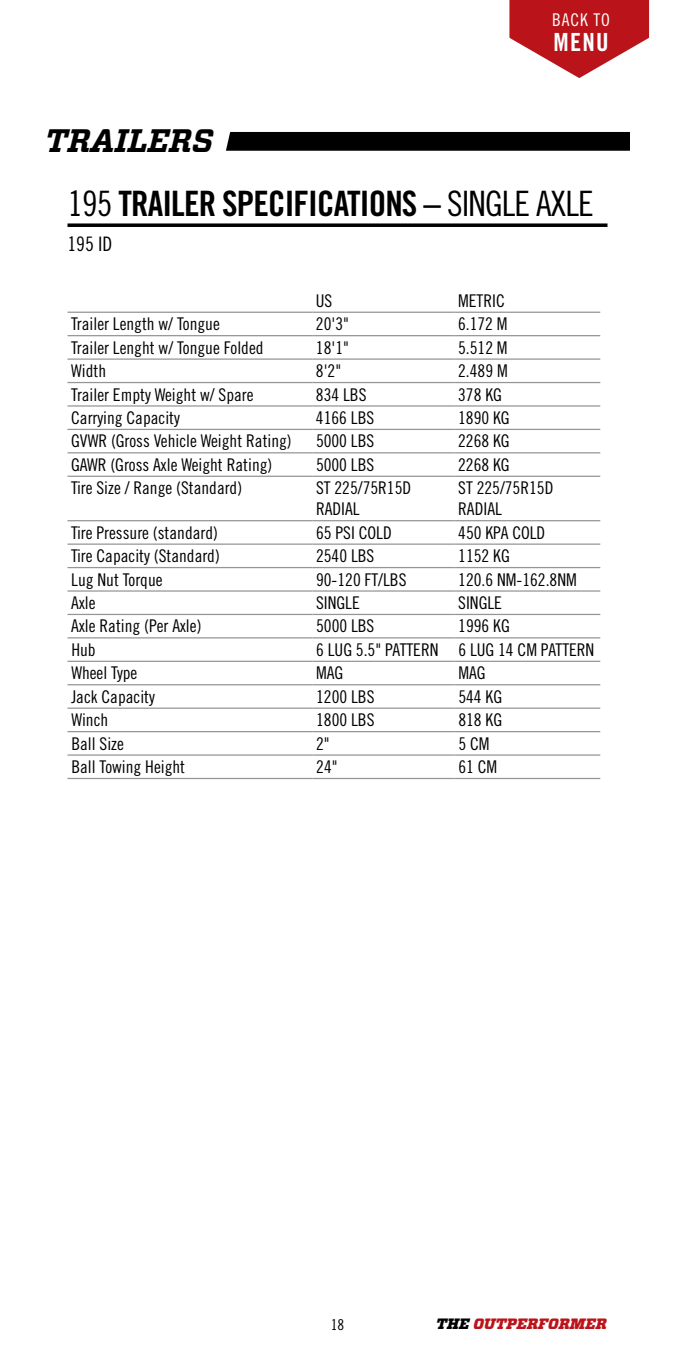
<style>
.page{position:relative;width:675px;height:1350px;background:#fff}
.page>*{position:absolute;margin:0;border:0;box-sizing:border-box;transform-origin:0 0}
.t1{font:35px "Trade Gothic LT Std Bd Cn 20";letter-spacing:-.025em;color:#000}
.t2{font:italic 700 32.5px "Vitesse";color:#000}
.t3{font:25px "Trade Gothic LT Std Bd Cn 20";color:#fff}
.t4{font:20px "Trade Gothic LT Std Cn 18";color:#000}
.t5{font:17.5px/21px "Trade Gothic LT Std Cn 18";color:#000}
.t6{font:17.5px "Trade Gothic LT Std Cn 18";letter-spacing:.05em;color:#fff}
.t7{font:italic 900 15px "Vitesse";color:#ba141a}
.s1{font-family:"Trade Gothic LT Std Cn 18"}
.s2{color:#000}
</style>
<div class="page">
<svg style="left:509px;top:0;width:141px;height:78px"></svg>
<svg style="left:68px;top:223px;width:540px;height:4px;background:#1f1f1f"></svg>
<hr style="left:68px;top:335px;width:244px;height:1px;background:#939598">
<hr style="left:312px;top:335px;width:142px;height:1px;background:#939598">
<hr style="left:455px;top:335px;width:145px;height:1px;background:#939598">
<hr style="left:68px;top:358px;width:244px;height:2px;background:#939598">
<hr style="left:312px;top:358px;width:142px;height:2px;background:#939598">
<hr style="left:455px;top:358px;width:145px;height:2px;background:#939598">
<hr style="left:68px;top:382px;width:244px;height:1px;background:#939598">
<hr style="left:312px;top:382px;width:142px;height:1px;background:#939598">
<hr style="left:455px;top:382px;width:145px;height:1px;background:#939598">
<hr style="left:68px;top:405px;width:244px;height:2px;background:#939598">
<hr style="left:312px;top:405px;width:142px;height:2px;background:#939598">
<hr style="left:455px;top:405px;width:145px;height:2px;background:#939598">
<hr style="left:68px;top:429px;width:244px;height:1px;background:#939598">
<hr style="left:312px;top:429px;width:142px;height:1px;background:#939598">
<hr style="left:455px;top:429px;width:145px;height:1px;background:#939598">
<hr style="left:68px;top:476px;width:244px;height:1px;background:#939598">
<hr style="left:312px;top:476px;width:142px;height:1px;background:#939598">
<hr style="left:455px;top:476px;width:145px;height:1px;background:#939598">
<hr style="left:68px;top:312px;width:244px;height:1px;background:#939598">
<hr style="left:312px;top:312px;width:142px;height:1px;background:#939598">
<hr style="left:455px;top:312px;width:145px;height:1px;background:#939598">
<hr style="left:68px;top:452px;width:244px;height:1px;background:#939598">
<hr style="left:312px;top:452px;width:142px;height:1px;background:#939598">
<hr style="left:455px;top:452px;width:145px;height:1px;background:#939598">
<hr style="left:68px;top:520px;width:244px;height:1px;background:#939598">
<hr style="left:312px;top:520px;width:142px;height:1px;background:#939598">
<hr style="left:455px;top:520px;width:145px;height:1px;background:#939598">
<hr style="left:68px;top:544px;width:244px;height:1px;background:#939598">
<hr style="left:312px;top:544px;width:142px;height:1px;background:#939598">
<hr style="left:455px;top:544px;width:145px;height:1px;background:#939598">
<hr style="left:68px;top:567px;width:244px;height:1px;background:#939598">
<hr style="left:312px;top:567px;width:142px;height:1px;background:#939598">
<hr style="left:455px;top:567px;width:145px;height:1px;background:#939598">
<hr style="left:68px;top:590px;width:244px;height:2px;background:#939598">
<hr style="left:312px;top:590px;width:142px;height:2px;background:#939598">
<hr style="left:455px;top:590px;width:145px;height:2px;background:#939598">
<hr style="left:68px;top:614px;width:244px;height:1px;background:#939598">
<hr style="left:312px;top:614px;width:142px;height:1px;background:#939598">
<hr style="left:455px;top:614px;width:145px;height:1px;background:#939598">
<hr style="left:68px;top:637px;width:244px;height:2px;background:#939598">
<hr style="left:312px;top:637px;width:142px;height:2px;background:#939598">
<hr style="left:455px;top:637px;width:145px;height:2px;background:#939598">
<hr style="left:68px;top:661px;width:244px;height:1px;background:#939598">
<hr style="left:312px;top:661px;width:142px;height:1px;background:#939598">
<hr style="left:455px;top:661px;width:145px;height:1px;background:#939598">
<hr style="left:68px;top:684px;width:244px;height:1px;background:#939598">
<hr style="left:312px;top:684px;width:142px;height:1px;background:#939598">
<hr style="left:455px;top:684px;width:145px;height:1px;background:#939598">
<hr style="left:68px;top:708px;width:244px;height:1px;background:#939598">
<hr style="left:312px;top:708px;width:142px;height:1px;background:#939598">
<hr style="left:455px;top:708px;width:145px;height:1px;background:#939598">
<hr style="left:68px;top:731px;width:244px;height:1px;background:#939598">
<hr style="left:312px;top:731px;width:142px;height:1px;background:#939598">
<hr style="left:455px;top:731px;width:145px;height:1px;background:#939598">
<hr style="left:68px;top:754px;width:244px;height:2px;background:#939598">
<hr style="left:312px;top:754px;width:142px;height:2px;background:#939598">
<hr style="left:455px;top:754px;width:145px;height:2px;background:#939598">
<hr style="left:68px;top:778px;width:244px;height:1px;background:#939598">
<hr style="left:312px;top:778px;width:142px;height:1px;background:#939598">
<hr style="left:455px;top:778px;width:145px;height:1px;background:#939598">
<div style="left:226px;top:132px;width:404px;height:19px;background:#000"></div>
<h2 class="t2" style="left:45px;top:119px;width:170px">TRAILERS</h2>
<p class="t6" style="left:552px;top:9px;width:59px">BACK TO</p>
<h3 class="t3" style="left:554px;top:27px;width:57px">MENU</h3>
<h1 class="t1" style="left:68px;top:182px;width:528px"><span class="s1">195</span> TRAILER SPECIFICATIONS – <span class="s1">SINGLE AXLE</span></h1>
<p class="t4" style="left:68px;top:232px;width:47px">195 ID</p>
<p class="t5" style="left:316px;top:290px;width:18px">US</p>
<p class="t5" style="left:458px;top:290px;width:48px">METRIC</p>
<p class="t5" style="left:71px;top:313px;width:150px">Trailer Length w/ Tongue</p>
<p class="t5" style="left:316px;top:313px;width:35px">20'3"</p>
<p class="t5" style="left:458px;top:313px;width:51px">6.172 M</p>
<p class="t5" style="left:71px;top:337px;width:194px">Trailer Lenght w/ Tongue Folded</p>
<p class="t5" style="left:316px;top:337px;width:35px">18'1"</p>
<p class="t5" style="left:458px;top:337px;width:51px">5.512 M</p>
<p class="t5" style="left:71px;top:360px;width:36px">Width</p>
<p class="t5" style="left:316px;top:360px;width:27px">8'2"</p>
<p class="t5" style="left:458px;top:360px;width:51px">2.489 M</p>
<p class="t5" style="left:71px;top:384px;width:184px">Trailer Empty Weight w/ Spare</p>
<p class="t5" style="left:316px;top:384px;width:52px">834 LBS</p>
<p class="t5" style="left:458px;top:384px;width:45px">378 KG</p>
<p class="t5" style="left:71px;top:407px;width:110px">Carrying Capacity</p>
<p class="t5" style="left:316px;top:407px;width:60px">4166 LBS</p>
<p class="t5" style="left:458px;top:407px;width:53px">1890 KG</p>
<p class="t5" style="left:71px;top:431px;width:222px">GVWR (Gross Vehicle Weight Rating)</p>
<p class="t5" style="left:316px;top:431px;width:60px">5000 LBS</p>
<p class="t5" style="left:458px;top:431px;width:53px">2268 KG</p>
<p class="t5" style="left:71px;top:454px;width:203px">GAWR (Gross Axle Weight Rating)</p>
<p class="t5" style="left:316px;top:454px;width:60px">5000 LBS</p>
<p class="t5" style="left:458px;top:454px;width:53px">2268 KG</p>
<p class="t5" style="left:71px;top:477px;width:173px">Tire Size / Range (Standard)</p>
<p class="t5" style="left:316px;top:477px;width:97px">ST 225/75R15D<br>RADIAL</p>
<p class="t5" style="left:458px;top:477px;width:97px">ST 225/75R15D<br>RADIAL</p>
<p class="t5" style="left:71px;top:522px;width:148px">Tire Pressure (standard)</p>
<p class="t5" style="left:316px;top:522px;width:77px">65 PSI COLD</p>
<p class="t5" style="left:458px;top:522px;width:89px">450 KPA COLD</p>
<p class="t5" style="left:71px;top:545px;width:150px">Tire Capacity (Standard)</p>
<p class="t5" style="left:316px;top:545px;width:60px">2540 LBS</p>
<p class="t5" style="left:458px;top:545px;width:53px">1152 KG</p>
<p class="t5" style="left:71px;top:569px;width:93px">Lug Nut Torque</p>
<p class="t5" style="left:316px;top:569px;width:92px">90-120 FT/LBS</p>
<p class="t5" style="left:458px;top:569px;width:120px">120.6 NM-162.8NM</p>
<p class="t5" style="left:71px;top:592px;width:26px">Axle</p>
<p class="t5" style="left:316px;top:592px;width:45px">SINGLE</p>
<p class="t5" style="left:458px;top:592px;width:45px">SINGLE</p>
<p class="t5" style="left:71px;top:616px;width:132px">Axle Rating (Per Axle)</p>
<p class="t5" style="left:316px;top:616px;width:60px">5000 LBS</p>
<p class="t5" style="left:458px;top:616px;width:53px">1996 KG</p>
<p class="t5" style="left:71px;top:639px;width:26px">Hub</p>
<p class="t5" style="left:316px;top:639px;width:280px">6 LUG 5.5" PATTERN 6 LUG 14 CM PATTERN</p>
<p class="t5" style="left:71px;top:662px;width:68px">Wheel Type</p>
<p class="t5" style="left:316px;top:662px;width:29px">MAG</p>
<p class="t5" style="left:458px;top:662px;width:29px">MAG</p>
<p class="t5" style="left:71px;top:686px;width:85px">Jack Capacity</p>
<p class="t5" style="left:316px;top:686px;width:60px">1200 LBS</p>
<p class="t5" style="left:458px;top:686px;width:45px">544 KG</p>
<p class="t5" style="left:71px;top:709px;width:38px">Winch</p>
<p class="t5" style="left:316px;top:709px;width:60px">1800 LBS</p>
<p class="t5" style="left:458px;top:709px;width:45px">818 KG</p>
<p class="t5" style="left:71px;top:733px;width:54px">Ball Size</p>
<p class="t5" style="left:316px;top:733px;width:15px">2"</p>
<p class="t5" style="left:458px;top:733px;width:33px">5 CM</p>
<p class="t5" style="left:71px;top:756px;width:115px">Ball Towing Height</p>
<p class="t5" style="left:316px;top:756px;width:23px">24"</p>
<p class="t5" style="left:458px;top:756px;width:40px">61 CM</p>
<p class="t7" style="left:436px;top:1314px;width:172px"><span class="s2">THE</span> OUTPERFORMER</p>
</div>
